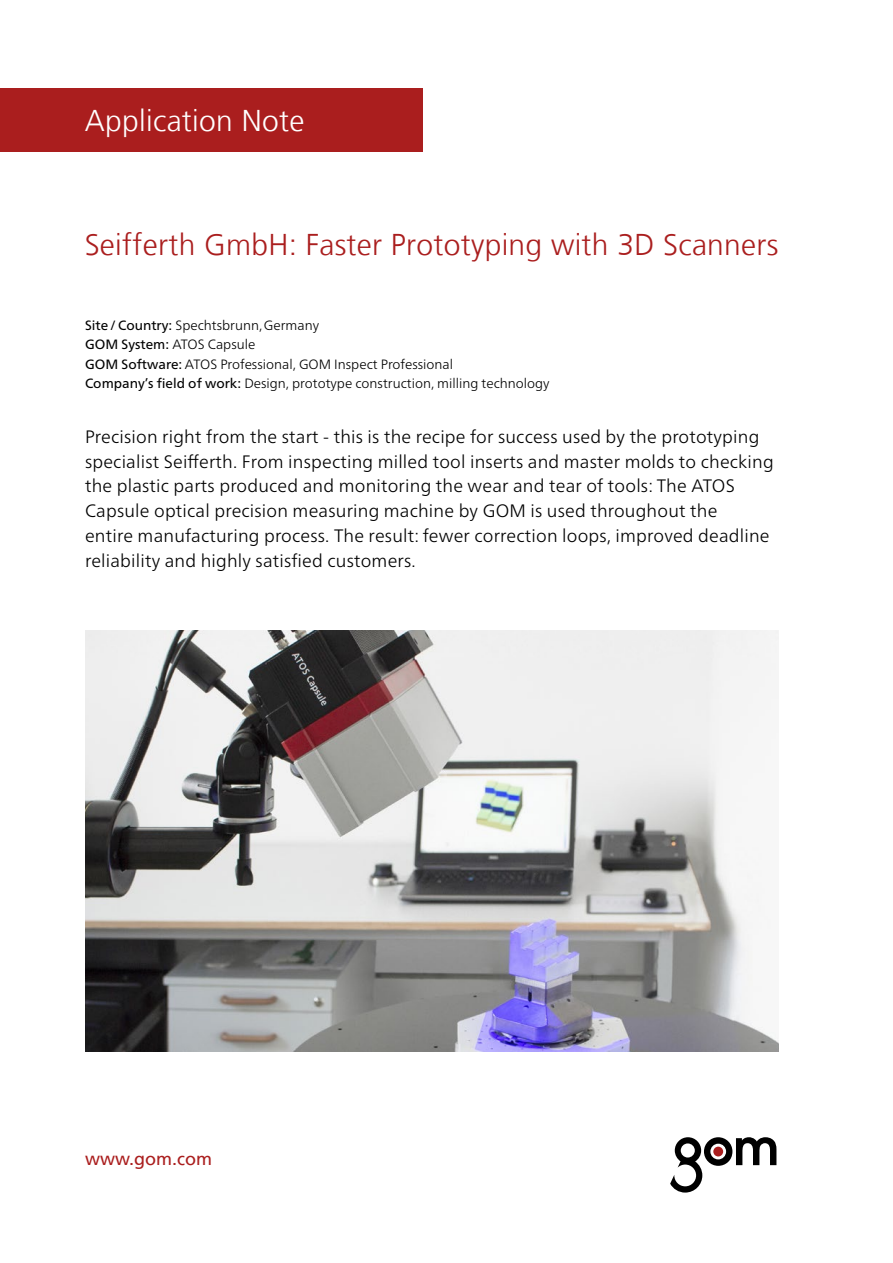
<style>
.page{position:relative;width:893px;height:1263px;background:#fff}
.page>*{position:absolute;margin:0;border:0;box-sizing:border-box;transform-origin:0 0}
.t1{font:300 30px "Frutiger LT";letter-spacing:.01em;color:#aa1e1e}
.t2{font:300 30px "Frutiger LT";letter-spacing:.01em;color:#fff}
.t3{font:300 18px/24.8px "Frutiger Neue LTW1 G";letter-spacing:.01em;color:#000}
.t4{font:18px "Frutiger LT";color:#aa1e1e}
.t5{font:300 13.5px/19.5px "Frutiger Neue LTW1 G";color:#000}
.s1{font-weight:400}
</style>
<div class="page">
<svg style="left:670px;top:1137px;width:106px;height:55px"></svg>
<img style="left:85px;top:631px;width:693px;height:420px">
<div style="left:0;top:88px;width:422px;height:63px;background:#aa1e1e"></div>
<h1 class="t2" style="left:85px;top:104px;width:221px">Application Note</h1>
<h1 class="t1" style="left:85px;top:227px;width:695px">Seifferth GmbH: Faster Prototyping with 3D Scanners</h1>
<p class="t5" style="left:85px;top:314px;width:466px"><span class="s1">Site/Country:</span> Spechtsbrunn,Germany<br><span class="s1">GOM System:</span> ATOS Capsule<br><span class="s1">GOM Software:</span> ATOS Professional, GOM Inspect Professional<br><span class="s1">Company’s field of work:</span> Design, prototype construction, milling technology</p>
<p class="t3" style="left:85px;top:423px;width:690px">Precision right from the start - this is the recipe for success used by the prototyping specialist Seifferth. From inspecting milled tool inserts and master molds to checking the plastic parts produced and monitoring the wear and tear of tools: The ATOS Capsule optical precision measuring machine by GOM is used throughout the<br>entire manufacturing process. The result: fewer correction loops, improved deadline reliability and highly satisfied customers.</p>
<p class="t4" style="left:85px;top:1148px;width:128px">www.gom.com</p>
</div>
